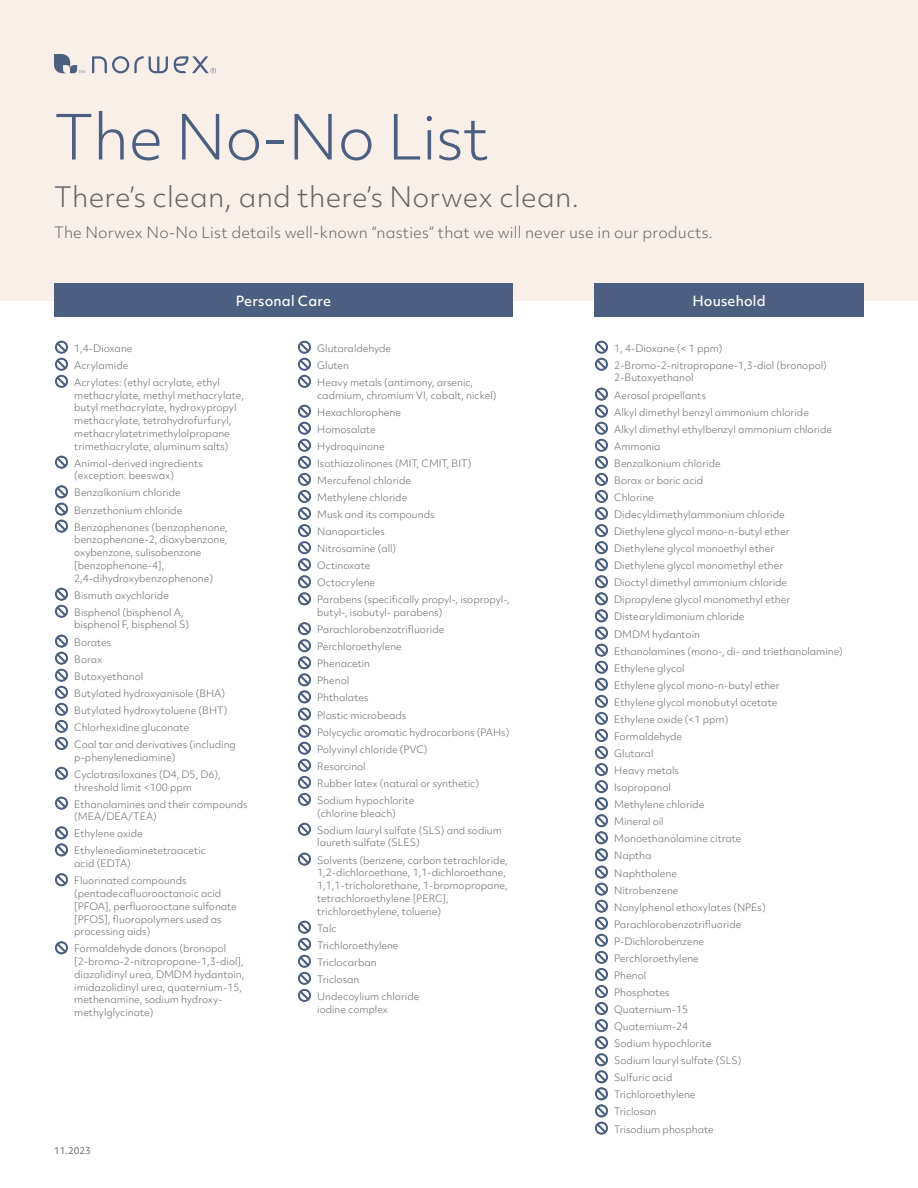
<style>
.page{position:relative;width:918px;height:1188px;background:#fff}
.page>*{position:absolute;margin:0;border:0;box-sizing:border-box;transform-origin:0 0}
.t1{font:300 60px "Objektiv Mk 2";letter-spacing:-.01em;color:#4d5f80}
.t2{font:300 27px "Objektiv Mk 2";letter-spacing:.01em;color:#636466}
.t3{font:300 15px "Objektiv Mk 2";letter-spacing:.01em;color:#636466}
.t4{font:500 13.5px "Objektiv Mk 2";letter-spacing:.01em;color:#fff}
.t5{font:300 9.75px/17.1px "Objektiv Mk 2";color:#636466}
.t6{font:9px "Objektiv Mk 2";letter-spacing:.01em;color:#636466}
</style>
<div class="page">
<div style="left:0;top:0;width:918px;height:300px;background:#f8efe9"></div>
<div style="left:54px;top:284px;width:459px;height:33px;background:#4d5f80"></div>
<div style="left:594px;top:284px;width:270px;height:33px;background:#4d5f80"></div>
<svg style="left:92px;top:56px;width:76px;height:17px"></svg>
<svg style="left:174px;top:56px;width:42px;height:17px"></svg>
<svg style="left:54px;top:54px;width:31px;height:19px"></svg>
<h1 class="t1" style="left:54px;top:96px;width:436px">The No-No List</h1>
<h2 class="t2" style="left:54px;top:178px;width:527px">There’s clean, and there’s Norwex clean.</h2>
<h3 class="t3" style="left:54px;top:222px;width:661px">The Norwex No-No List details well-known “nasties” that we will never use in our products.</h3>
<h3 class="t4" style="left:236px;top:291px;width:97px">Personal Care</h3>
<h3 class="t4" style="left:692px;top:291px;width:75px">Household</h3>
<p class="t5" style="left:317px;top:339px;width:158px">Glutaraldehyde<br>Gluten<br>Heavy metals (antimony, arsenic,</p>
<p class="t5" style="left:317px;top:386px;width:194px">cadmium, chromium VI, cobalt, nickel)<br>Hexachlorophene<br>Homosalate<br>Hydroquinone<br>Isothiazolinones (MIT, CMIT, BIT)<br>Mercufenol chloride<br>Methylene chloride<br>Musk and its compounds<br>Nanoparticles<br>Nitrosamine (all)<br>Octinoxate<br>Octocrylene<br>Parabens (specifically propyl-, isopropyl-,</p>
<p class="t5" style="left:317px;top:604px;width:194px">butyl-, isobutyl- parabens)<br>Parachlorobenzotrifluoride<br>Perchloroethylene<br>Phenacetin<br>Phenol<br>Phthalates<br>Plastic microbeads<br>Polycyclic aromatic hydrocarbons (PAHs)<br>Polyvinyl chloride (PVC)<br>Resorcinol<br>Rubber latex (natural or synthetic)<br>Sodium hypochlorite</p>
<p class="t5" style="left:317px;top:804px;width:186px">(chlorine bleach)<br>Sodium lauryl sulfate (SLS) and sodium</p>
<p class="t5" style="left:317px;top:834px;width:192px">laureth sulfate (SLES)<br>Solvents (benzene, carbon tetrachloride,</p>
<p class="t5" style="left:317px;top:866px;width:192px;line-height:12.8px">1,2-dichloroethane, 1,1-dichloroethane, 1,1,1-tricholorethane, 1-bromopropane, tetrachloroethylene [PERC], trichloroethylene, toluene)</p>
<p class="t5" style="left:317px;top:919px;width:104px">Talc<br>Trichloroethylene<br>Triclocarban<br>Triclosan<br>Undecoylium chloride</p>
<p class="t5" style="left:317px;top:1000px;width:72px">iodine complex</p>
<p class="t5" style="left:614px;top:339px;width:214px">1, 4-Dioxane (&lt; 1 ppm)<br>2-Bromo-2-nitropropane-1,3-diol (bronopol)</p>
<p class="t5" style="left:614px;top:369px;width:230px">2-Butoxyethanol<br>Aerosol propellants<br>Alkyl dimethyl benzyl ammonium chloride<br>Alkyl dimethyl ethylbenzyl ammonium chloride<br>Ammonia<br>Benzalkonium chloride<br>Borax or boric acid<br>Chlorine<br>Didecyldimethylammonium chloride<br>Diethylene glycol mono-n-butyl ether<br>Diethylene glycol monoethyl ether<br>Diethylene glycol monomethyl ether<br>Dioctyl dimethyl ammonium chloride<br>Dipropylene glycol monomethyl ether<br>Distearyldimonium chloride<br>DMDM hydantoin<br>Ethanolamines (mono-, di- and triethanolamine)<br>Ethylene glycol<br>Ethylene glycol mono-n-butyl ether<br>Ethylene glycol monobutyl acetate<br>Ethylene oxide (&lt;1 ppm)<br>Formaldehyde<br>Glutaral<br>Heavy metals<br>Isopropanol<br>Methylene chloride<br>Mineral oil<br>Monoethanolamine citrate<br>Naptha<br>Naphthalene<br>Nitrobenzene<br>Nonylphenol ethoxylates (NPEs)<br>Parachlorobenzotrifluoride<br>P-Dichlorobenzene<br>Perchloroethylene<br>Phenol<br>Phosphates<br>Quaternium-15<br>Quaternium-24<br>Sodium hypochlorite<br>Sodium lauryl sulfate (SLS)<br>Sulfuric acid<br>Trichloroethylene<br>Triclosan<br>Trisodium phosphate</p>
<p class="t5" style="left:74px;top:339px;width:147px">1,4-Dioxane<br>Acrylamide<br>Acrylates: (ethyl acrylate, ethyl</p>
<p class="t5" style="left:74px;top:388px;width:171px;line-height:12.8px">methacrylate, methyl methacrylate, butyl methacrylate, hydroxypropyl methacrylate, tetrahydrofurfuryl, methacrylatetrimethylolpropane trimethacrylate, aluminum salts)</p>
<p class="t5" style="left:74px;top:457px;width:130px;line-height:12.8px">Animal-derived ingredients (exception: beeswax)</p>
<p class="t5" style="left:74px;top:484px;width:155px">Benzalkonium chloride<br>Benzethonium chloride<br>Benzophenones (benzophenone,</p>
<p class="t5" style="left:74px;top:533px;width:155px;line-height:12.8px">benzophenone-2, dioxybenzone, oxybenzone, sulisobenzone [benzophenone-4],<br>2,4-dihydroxybenzophenone)</p>
<p class="t5" style="left:74px;top:586px;width:111px">Bismuth oxychloride<br>Bisphenol (bisphenol A,</p>
<p class="t5" style="left:74px;top:616px;width:163px">bisphenol F, bisphenol S)<br>Borates<br>Borax<br>Butoxyethanol<br>Butylated hydroxyanisole (BHA)<br>Butylated hydroxytoluene (BHT)<br>Chlorhexidine gluconate<br>Coal tar and derivatives (including</p>
<p class="t5" style="left:74px;top:748px;width:148px">p-phenylenediamine)<br>Cyclotrasiloxanes (D4, D5, D6),</p>
<p class="t5" style="left:74px;top:778px;width:175px">threshold limit &lt;100 ppm<br>Ethanolamines and their compounds</p>
<p class="t5" style="left:74px;top:808px;width:133px">(MEA/DEA/TEA)<br>Ethylene oxide<br>Ethylenediaminetetraacetic</p>
<p class="t5" style="left:74px;top:855px;width:114px">acid (EDTA)<br>Fluorinated compounds</p>
<p class="t5" style="left:74px;top:887px;width:164px;line-height:12.8px">(pentadecafluorooctanoic acid [PFOA], perfluorooctane sulfonate [PFOS], fluoropolymers used as processing aids)</p>
<p class="t5" style="left:74px;top:942px;width:172px;line-height:12.8px">Formaldehyde donors (bronopol [2-bromo-2-nitropropane-1,3-diol], diazolidinyl urea, DMDM hydantoin, imidazolidinyl urea, quaternium-15, methenamine, sodium hydroxy&shy;methylglycinate)</p>
<p class="t6" style="left:54px;top:1145px;width:38px">11.2023</p>
</div>
